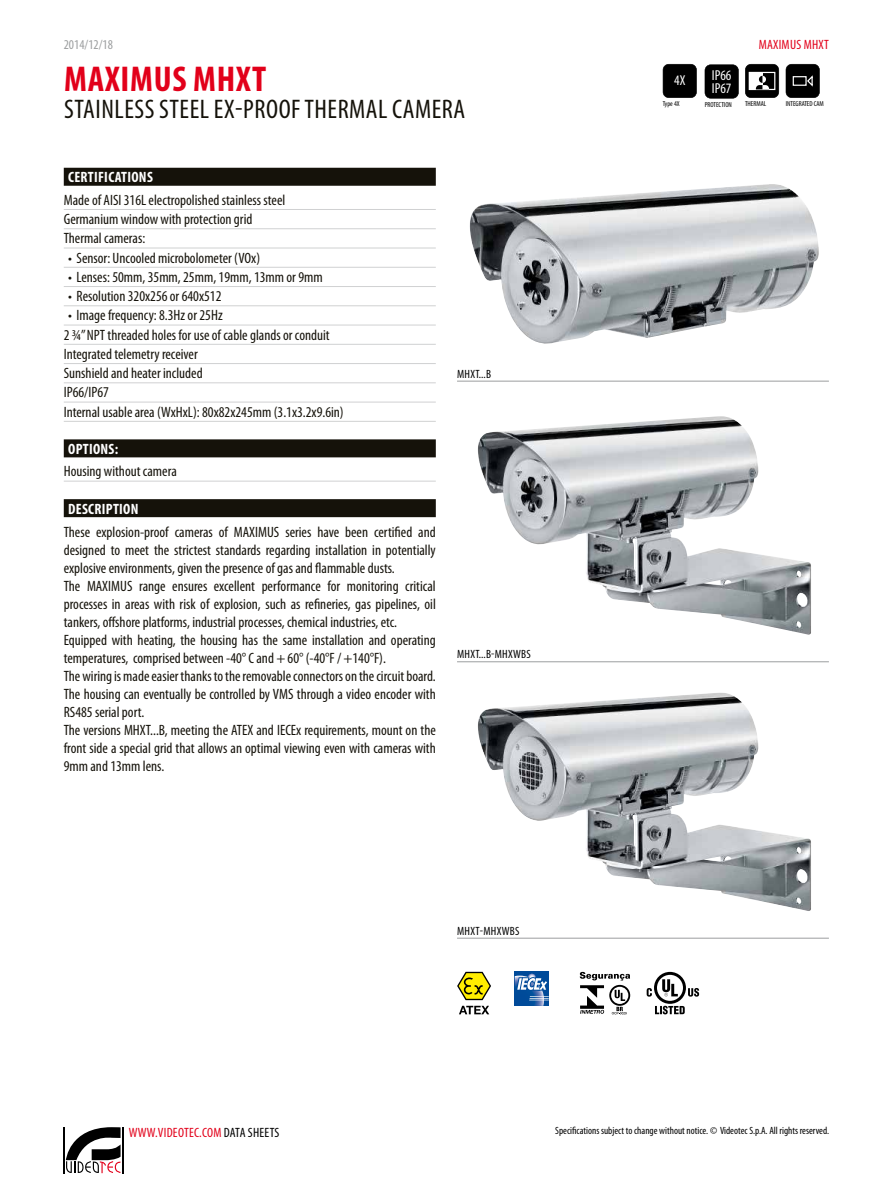
<style>
.page{position:relative;width:893px;height:1191px;background:#fff}
.page>*{position:absolute;margin:0;border:0;box-sizing:border-box;transform-origin:0 0}
.t1{font:700 condensed 36px "Myriad Pro";letter-spacing:.02em;color:#e2001a}
.t2{font:condensed 27px "Myriad Pro";letter-spacing:.02em;color:#15120a}
.t3{font:condensed 15px/18px "Myriad Pro";color:#15120a}
.t4{font:700 condensed 15px "Myriad Pro";letter-spacing:.02em;color:#fff}
.t5{font:condensed 14.4px/12.8px "Myriad Pro";color:#fff}
.t6{font:condensed 13.5px "Myriad Pro";letter-spacing:.02em;color:#e2001a}
.t7{font:condensed 13.5px "Myriad Pro";color:#9c9e9f}
.t8{font:condensed 12px "Myriad Pro";letter-spacing:.02em;color:#000}
.t9{font:condensed 10.5px "Myriad Pro";color:#000}
.t10{font:condensed 7.2px "Myriad Pro";color:#000}
.s1{color:#000}
</style>
<div class="page">
<hr style="left:64px;top:1127px;width:1px;height:46px;background:#000">
<hr style="left:122px;top:1127px;width:1px;height:46px;background:#000">
<svg style="left:66px;top:1127px;width:55px;height:46px"></svg>
<svg style="left:663px;top:64px;width:34px;height:34px"></svg>
<svg style="left:705px;top:64px;width:34px;height:34px"></svg>
<svg style="left:745px;top:64px;width:34px;height:34px"></svg>
<svg style="left:786px;top:64px;width:34px;height:34px"></svg>
<div style="left:64px;top:168px;width:372px;height:18px;background:#15120a"></div>
<hr style="left:64px;top:209px;width:372px;height:1px;background:#d0d1d2">
<hr style="left:64px;top:228px;width:372px;height:1px;background:#d0d1d2">
<hr style="left:64px;top:248px;width:372px;height:1px;background:#d0d1d2">
<hr style="left:64px;top:267px;width:372px;height:1px;background:#d0d1d2">
<hr style="left:64px;top:286px;width:372px;height:1px;background:#d0d1d2">
<hr style="left:64px;top:305px;width:372px;height:1px;background:#d0d1d2">
<hr style="left:64px;top:325px;width:372px;height:1px;background:#d0d1d2">
<hr style="left:64px;top:344px;width:372px;height:1px;background:#d0d1d2">
<hr style="left:64px;top:363px;width:372px;height:1px;background:#d0d1d2">
<hr style="left:64px;top:382px;width:372px;height:1px;background:#d0d1d2">
<hr style="left:64px;top:402px;width:372px;height:1px;background:#d0d1d2">
<hr style="left:64px;top:421px;width:372px;height:1px;background:#d0d1d2">
<div style="left:64px;top:439px;width:372px;height:18px;background:#15120a"></div>
<hr style="left:64px;top:481px;width:372px;height:1px;background:#d0d1d2">
<div style="left:64px;top:499px;width:372px;height:18px;background:#15120a"></div>
<img style="left:469px;top:184px;width:350px;height:160px">
<hr style="left:457px;top:381px;width:372px;height:1px;background:#9c9e9f">
<img style="left:478px;top:416px;width:333px;height:219px">
<hr style="left:457px;top:661px;width:372px;height:1px;background:#9c9e9f">
<img style="left:477px;top:693px;width:334px;height:218px">
<hr style="left:457px;top:937px;width:372px;height:1px;background:#9c9e9f">
<svg style="left:457px;top:971px;width:34px;height:43px"></svg>
<div style="left:515px;top:971px;width:34px;height:34px;background:#004a99"></div>
<svg style="left:515px;top:973px;width:34px;height:32px"></svg>
<svg style="left:580px;top:972px;width:50px;height:42px"></svg>
<svg style="left:647px;top:972px;width:52px;height:42px"></svg>
<p class="t7" style="left:64px;top:37px;width:51px">2014/12/18</p>
<p class="t6" style="left:759px;top:37px;width:72px">MAXIMUS MHXT</p>
<h1 class="t1" style="left:64px;top:56px;width:204px">MAXIMUS MHXT</h1>
<h2 class="t2" style="left:64px;top:93px;width:403px">STAINLESS STEEL EX-PROOF THERMAL CAMERA</h2>
<p class="t10" style="left:663px;top:100px;width:18px">Type 4X</p>
<p class="t5" style="left:674px;top:74px;width:13px">4X</p>
<p class="t5" style="left:712px;top:69px;width:21px">IP66<br>IP67</p>
<p class="t10" style="left:705px;top:100px;width:29px">PROTECTION</p>
<p class="t10" style="left:745px;top:100px;width:23px">THERMAL</p>
<p class="t10" style="left:786px;top:100px;width:40px">INTEGRATED CAM</p>
<p class="t4" style="left:68px;top:168px;width:86px">CERTIFICATIONS</p>
<p class="t3" style="left:64px;top:190px;width:223px;line-height:19.2px">Made of AISI 316L electropolished stainless steel<br>Germanium window with protection grid<br>Thermal cameras:</p>
<p class="t3" style="left:68px;top:248px;width:194px">• Sensor: Uncooled microbolometer (VOx)</p>
<p class="t3" style="left:68px;top:268px;width:256px">• Lenses: 50mm, 35mm, 25mm, 19mm, 13mm or 9mm</p>
<p class="t3" style="left:68px;top:287px;width:155px">• Resolution 320x256 or 640x512</p>
<p class="t3" style="left:64px;top:306px;width:281px;line-height:19.2px">• Image frequency: 8.3Hz or 25Hz<br>2 ¾” NPT threaded holes for use of cable glands or conduit Integrated telemetry receiver<br>Sunshield and heater included<br>IP66/IP67<br>Internal usable area (WxHxL): 80x82x245mm (3.1x3.2x9.6in)</p>
<p class="t4" style="left:68px;top:439px;width:51px">OPTIONS:</p>
<p class="t3" style="left:64px;top:462px;width:115px">Housing without camera</p>
<p class="t4" style="left:68px;top:499px;width:72px">DESCRIPTION</p>
<p class="t3" style="left:64px;top:523px;width:374px">These explosion-proof cameras of MAXIMUS series have been certified and designed to meet the strictest standards regarding installation in potentially explosive environments, given the presence of gas and flammable dusts.<br>The MAXIMUS range ensures excellent performance for monitoring critical processes in areas with risk of explosion, such as refineries, gas pipelines, oil tankers, offshore platforms, industrial processes, chemical industries, etc.<br>Equipped with heating, the housing has the same installation and operating temperatures, comprised between -40° C and + 60° (-40°F / +140°F).<br>The wiring is made easier thanks to the removable connectors on the circuit board.<br>The housing can eventually be controlled by VMS through a video encoder with RS485 serial port.<br>The versions MHXT...B, meeting the ATEX and IECEx requirements, mount on the front side a special grid that allows an optimal viewing even with cameras with 9mm and 13mm lens.</p>
<p class="t8" style="left:457px;top:366px;width:35px">MHXT...B</p>
<p class="t8" style="left:457px;top:647px;width:75px">MHXT...B-MHXWBS</p>
<p class="t8" style="left:457px;top:923px;width:64px">MHXT-MHXWBS</p>
<p class="t6" style="left:129px;top:1124px;width:152px">WWW.VIDEOTEC.COM <span class="s1">DATA SHEETS</span></p>
<p class="t9" style="left:555px;top:1124px;width:275px">Specifications subject to change without notice. © Videotec S.p.A. All rights reserved.</p>
</div>
